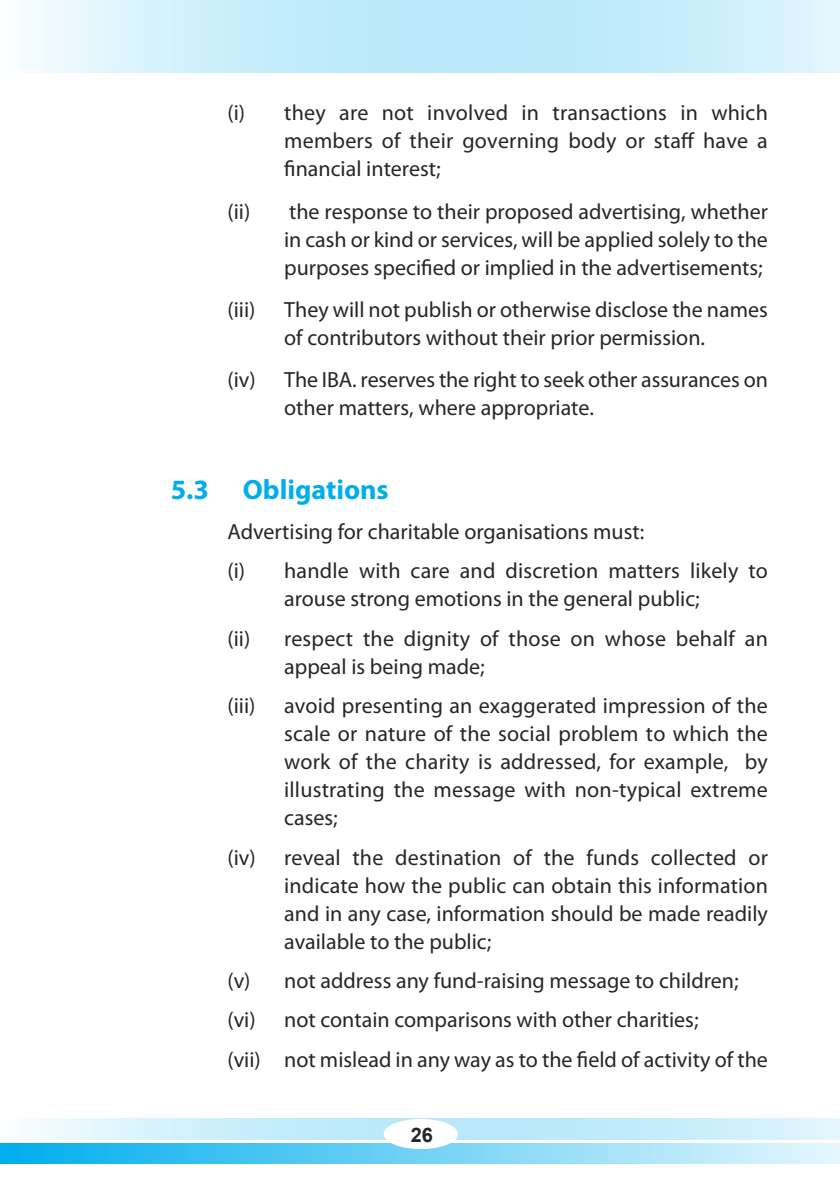
<style>
.page{position:relative;width:840px;height:1191px;background:#fff}
.page>*{position:absolute;margin:0;border:0;box-sizing:border-box;transform-origin:0 0}
.t1{font:700 28px "Myriad Pro";color:#00aded}
.t2{font:22px/28px "Myriad Pro";color:#272627;text-align:justify}
.t3{font:700 20px "Arial";color:#272627}
</style>
<div class="page">
<img style="left:0;top:1143px;width:839px;height:21px">
<div style="left:383px;top:1119px;width:74px;height:30px;background:#fff;border-radius:50%"></div>
<p class="t2" style="left:284px;top:101px;width:485px;text-indent:-57px">(i) they are not involved in transactions in which members of their governing body or staff have a financial interest;</p>
<p class="t2" style="left:284px;top:199px;width:485px;text-indent:-57px">(ii) the response to their proposed advertising, whether in cash or kind or services, will be applied solely to the purposes specified or implied in the advertisements;</p>
<p class="t2" style="left:227px;top:297px;width:29px">(iii)</p>
<p class="t2" style="left:284px;top:297px;width:485px">They will not publish or otherwise disclose the names of contributors without their prior permission.</p>
<p class="t2" style="left:284px;top:367px;width:485px;text-indent:-57px">(iv) The IBA. reserves the right to seek other assurances on other matters, where appropriate.</p>
<p class="t1" style="left:171px;top:479px;width:219px">5.3 Obligations</p>
<p class="t2" style="left:227px;top:514px;width:541px;line-height:39.4px">Advertising for charitable organisations must:<br>(i) handle with care and discretion matters likely to</p>
<p class="t2" style="left:227px;top:581px;width:541px;line-height:39.4px;text-align:center">arouse strong emotions in the general public;<br>(ii) respect the dignity of those on whose behalf an</p>
<p class="t2" style="left:284px;top:654px;width:202px">appeal is being made;</p>
<p class="t2" style="left:227px;top:693px;width:29px">(iii)</p>
<p class="t2" style="left:284px;top:693px;width:485px">avoid presenting an exaggerated impression of the scale or nature of the social problem to which the work of the charity is addressed, for example, by illustrating the message with non-typical extreme cases;</p>
<p class="t2" style="left:284px;top:845px;width:485px;text-indent:-57px">(iv) reveal the destination of the funds collected or indicate how the public can obtain this information and in any case, information should be made readily available to the public;</p>
<p class="t2" style="left:227px;top:962px;width:541px;line-height:39.4px;text-align:left">(v) not address any fund-raising message to children; (vi) not contain comparisons with other charities;<br>(vii) not mislead in any way as to the field of activity of the</p>
<p class="t3" style="left:410px;top:1123px;width:24px">26</p>
</div>
